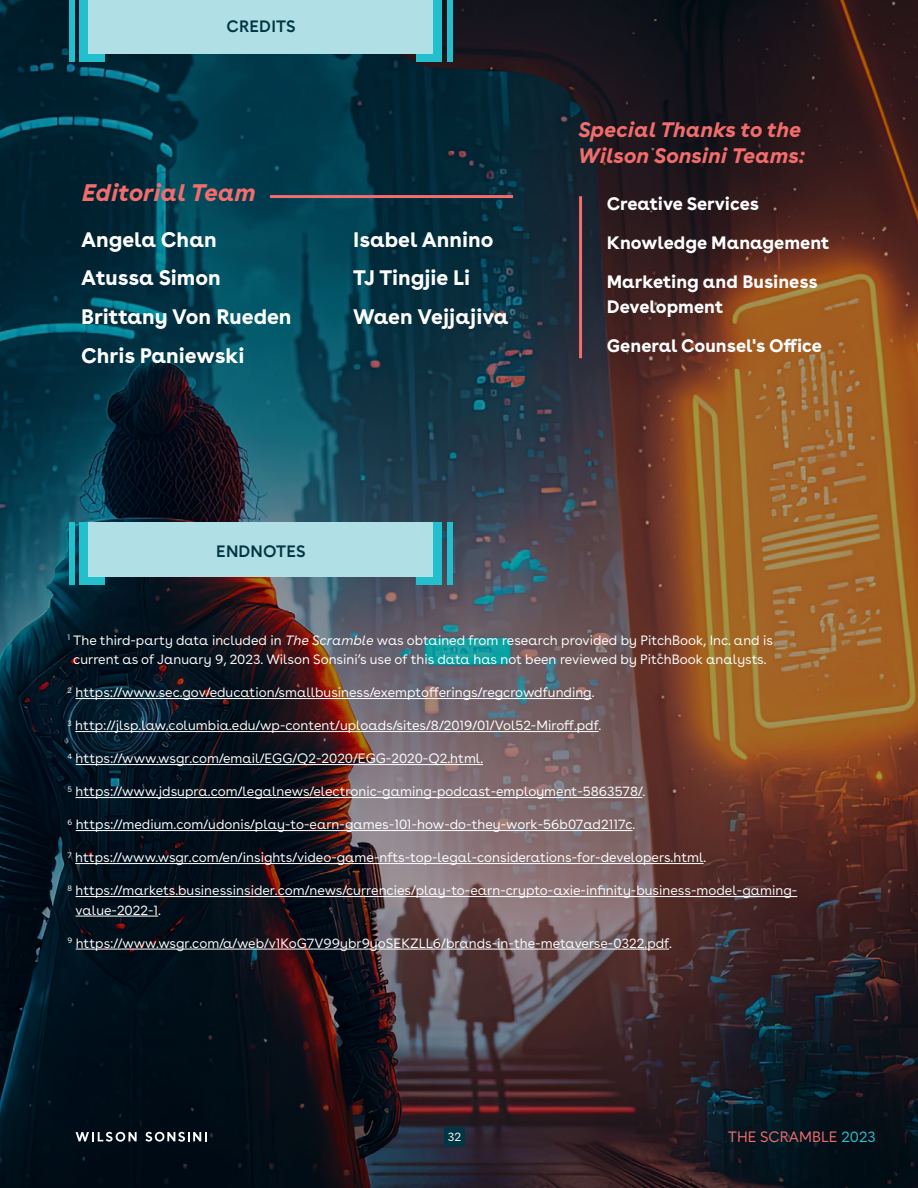
<style>
.page{position:relative;width:918px;height:1188px;background:#fff}
.page>*{position:absolute;margin:0;border:0;box-sizing:border-box;transform-origin:0 0}
.t1{font:italic 700 24px "Buenos Aires";color:#f26d6c}
.t2{font:700 21px/38.7px "Buenos Aires";color:#fff}
.t3{font:italic 700 21px/25.5px "Buenos Aires";color:#f26d6c}
.t4{font:700 18px/39px "Buenos Aires";color:#fff}
.t5{font:600 16.5px "Buenos Aires";letter-spacing:.01em;color:#003644}
.t6{font:15px "Buenos Aires";color:#f26d6c}
.t7{font:13.5px/19.5px "Buenos Aires";color:#fff;text-align:center}
.t8{font:12px "Buenos Aires";color:#fff}
.s1{font-style:italic}
.s2{color:#2dc0d1}
</style>
<div class="page">
<img style="left:0;top:0;width:918px;height:1188px">
<div style="left:88px;top:0;width:345px;height:54px;background:#b0e0e6"></div>
<div style="left:79px;top:0;width:9px;height:62px;background:#23bfcd"></div>
<div style="left:88px;top:54px;width:17px;height:8px;background:#23bfcd"></div>
<div style="left:417px;top:54px;width:16px;height:8px;background:#23bfcd"></div>
<div style="left:433px;top:0;width:9px;height:62px;background:#23bfcd"></div>
<div style="left:447px;top:0;width:5px;height:62px;background:#23bfcd"></div>
<div style="left:69px;top:0;width:5px;height:62px;background:#23bfcd"></div>
<div style="left:445px;top:1128px;width:20px;height:19px;background:#003644"></div>
<svg style="left:76px;top:1132px;width:61px;height:10px"></svg>
<svg style="left:145px;top:1132px;width:62px;height:10px"></svg>
<hr style="left:579px;top:196px;width:3px;height:162px;background:#f26d6c">
<hr style="left:270px;top:195px;width:243px;height:3px;background:#f26d6c">
<hr style="left:75px;top:698px;width:517px;height:1px;background:#fff">
<hr style="left:75px;top:731px;width:524px;height:1px;background:#fff">
<hr style="left:76px;top:764px;width:407px;height:1px;background:#fff">
<hr style="left:76px;top:797px;width:566px;height:1px;background:#fff">
<hr style="left:76px;top:830px;width:557px;height:1px;background:#fff">
<hr style="left:75px;top:863px;width:629px;height:1px;background:#fff">
<hr style="left:76px;top:896px;width:721px;height:1px;background:#fff">
<hr style="left:76px;top:916px;width:82px;height:1px;background:#fff">
<hr style="left:76px;top:949px;width:593px;height:1px;background:#fff">
<div style="left:88px;top:522px;width:345px;height:55px;background:#b0e0e6"></div>
<div style="left:79px;top:522px;width:9px;height:63px;background:#23bfcd"></div>
<div style="left:88px;top:577px;width:17px;height:8px;background:#23bfcd"></div>
<div style="left:417px;top:577px;width:16px;height:8px;background:#23bfcd"></div>
<div style="left:433px;top:522px;width:9px;height:63px;background:#23bfcd"></div>
<div style="left:447px;top:522px;width:5px;height:63px;background:#23bfcd"></div>
<div style="left:69px;top:522px;width:5px;height:63px;background:#23bfcd"></div>
<p class="t5" style="left:226px;top:13px;width:71px">CREDITS</p>
<h1 class="t1" style="left:82px;top:172px;width:175px">Editorial Team</h1>
<h2 class="t2" style="left:81px;top:218px;width:212px">Angela Chan<br>Atussa Simon<br>Brittany Von Rueden<br>Chris Paniewski</h2>
<h2 class="t2" style="left:353px;top:218px;width:157px">Isabel Annino<br>TJ Tingjie Li<br>Waen Vejjajiva</h2>
<h2 class="t3" style="left:578px;top:115px;width:228px">Special Thanks to the<br>Wilson Sonsini Teams:</h2>
<h3 class="t4" style="left:607px;top:182px;width:224px">Creative Services<br>Knowledge Management<br>Marketing and Business</h3>
<h3 class="t4" style="left:607px;top:286px;width:217px">Development<br>General Counsel's Office</h3>
<p class="t5" style="left:216px;top:537px;width:91px">ENDNOTES</p>
<p class="t7" style="left:68px;top:629px;width:707px"><sup>1</sup> The third-party data included in <span class="s1">The Scramble</span> was obtained from research provided by PitchBook, Inc. and is current as of January 9, 2023. Wilson Sonsini’s use of this data has not been reviewed by PitchBook analysts.</p>
<p class="t7" style="left:68px;top:682px;width:529px"><sup>2</sup> https://www.sec.gov/education/smallbusiness/exemptofferings/regcrowdfunding.</p>
<p class="t7" style="left:68px;top:715px;width:535px"><sup>3</sup> http://jlsp.law.columbia.edu/wp-content/uploads/sites/8/2019/01/Vol52-Miroff.pdf.</p>
<p class="t7" style="left:68px;top:748px;width:417px"><sup>4</sup> https://www.wsgr.com/email/EGG/Q2-2020/EGG-2020-Q2.html.</p>
<p class="t7" style="left:68px;top:781px;width:579px"><sup>5</sup> https://www.jdsupra.com/legalnews/electronic-gaming-podcast-employment-5863578/.</p>
<p class="t7" style="left:68px;top:814px;width:569px"><sup>6</sup> https://medium.com/udonis/play-to-earn-games-101-how-do-they-work-56b07ad2117c.</p>
<p class="t7" style="left:68px;top:847px;width:640px"><sup>7</sup> https://www.wsgr.com/en/insights/video-game-nfts-top-legal-considerations-for-developers.html.</p>
<p class="t7" style="left:76px;top:880px;width:723px;text-align:left;text-indent:-8px"><sup>8</sup> https://markets.businessinsider.com/news/currencies/play-to-earn-crypto-axie-infinity-business-model-gaming&shy;value-2022-1.</p>
<p class="t7" style="left:68px;top:932px;width:606px"><sup>9</sup> https://www.wsgr.com/a/web/v1KoG7V99ybr9yoSEKZLL6/brands-in-the-metaverse-0322.pdf.</p>
<p class="t8" style="left:448px;top:1127px;width:15px">32</p>
<p class="t6" style="left:728px;top:1125px;width:149px">THE SCRAMBLE <span class="s2">2023</span></p>
</div>
